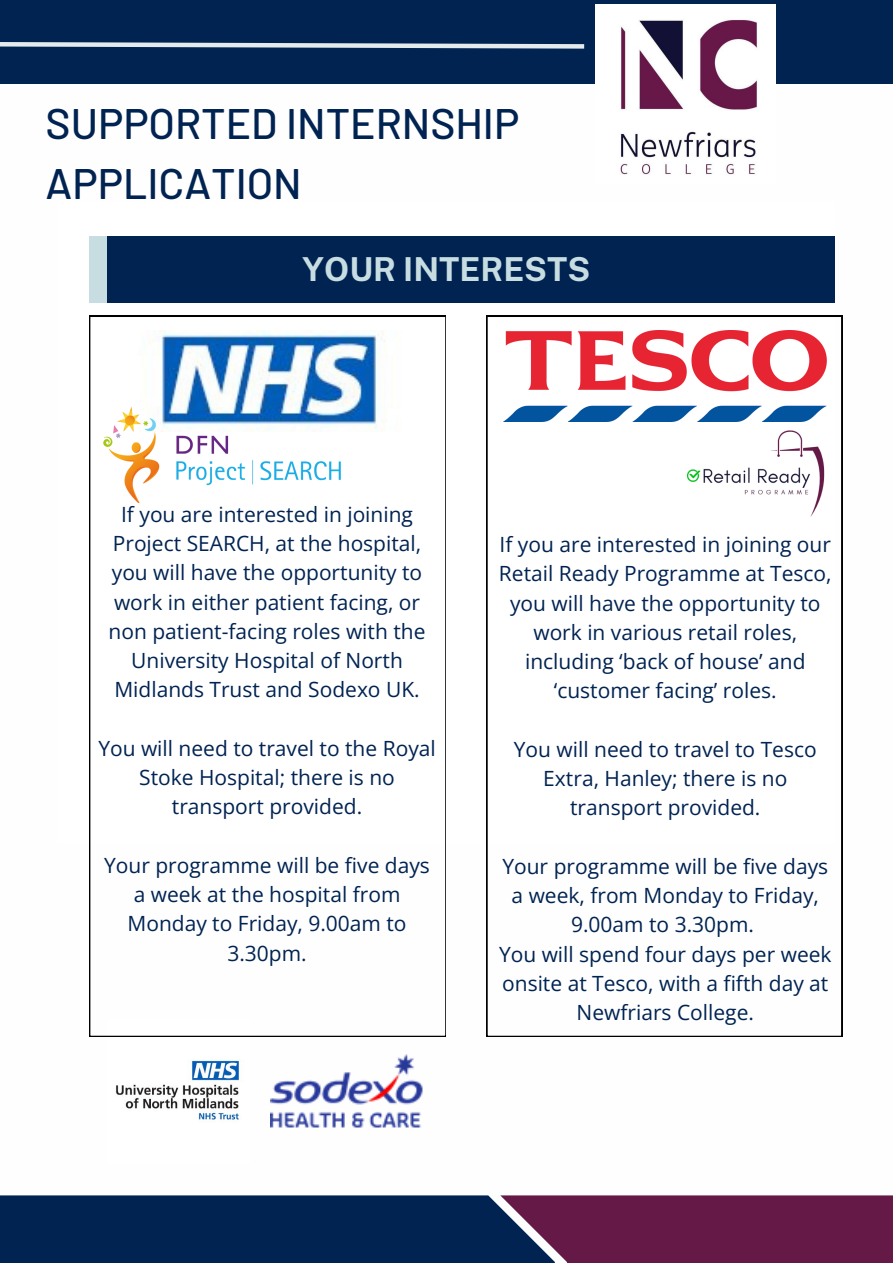
<style>
.page{position:relative;width:893px;height:1264px;background:#fff}
.page>*{position:absolute;margin:0;border:0;box-sizing:border-box;transform-origin:0 0}
.t1{font:500 42.6px/59.6px "Barlow";color:#002352}
.t2{font:700 33px "Public Sans";color:#c7dde1}
.t3{font:21px/29.2px "Open Sans";color:#002352;text-align:center}
</style>
<div class="page">
<div style="left:89px;top:236px;width:745px;height:66px;background:#002352"></div>
<div style="left:0;top:0;width:892px;height:84px;background:#002352"></div>
<div style="left:0;top:1195px;width:555px;height:67px;background:#002352"></div>
<div style="left:500px;top:1195px;width:392px;height:67px;background:#651947"></div>
<div style="left:89px;top:236px;width:18px;height:66px;background:#c7dde1"></div>
<svg style="left:0;top:42px;width:585px;height:7px"></svg>
<img style="left:595px;top:4px;width:180px;height:171px">
<img style="left:107px;top:1036px;width:143px;height:85px">
<svg style="left:89px;top:316px;width:357px;height:720px"></svg>
<svg style="left:486px;top:316px;width:355px;height:720px"></svg>
<img style="left:107px;top:330px;width:301px;height:101px">
<img style="left:98px;top:403px;width:249px;height:99px">
<img style="left:503px;top:330px;width:324px;height:91px">
<img style="left:271px;top:1054px;width:152px;height:74px">
<p class="t1" style="left:46px;top:93px;width:475px">SUPPORTED INTERNSHIP<br>APPLICATION</p>
<p class="t2" style="left:302px;top:250px;width:289px">YOUR INTERESTS</p>
<p class="t3" style="left:109px;top:499px;width:318px">If you are interested in joining<br>Project SEARCH, at the hospital, you will have the opportunity to work in either patient facing, or non patient-facing roles with the<br>University Hospital of North<br>Midlands Trust and Sodexo UK.</p>
<p class="t3" style="left:98px;top:733px;width:339px">You will need to travel to the Royal<br>Stoke Hospital; there is no transport provided.</p>
<p class="t3" style="left:104px;top:850px;width:327px">Your programme will be five days a week at the hospital from<br>Monday to Friday, 9.00am to<br>3.30pm.</p>
<p class="t3" style="left:499px;top:529px;width:334px">If you are interested in joining our<br>Retail Ready Programme at Tesco, you will have the opportunity to work in various retail roles, including ‘back of house’ and ‘customer facing’ roles.</p>
<p class="t3" style="left:514px;top:734px;width:304px">You will need to travel to Tesco<br>Extra, Hanley; there is no transport provided.</p>
<p class="t3" style="left:502px;top:851px;width:327px">Your programme will be five days a week, from Monday to Friday,<br>9.00am to 3.30pm.</p>
<p class="t3" style="left:499px;top:938px;width:334px">You will spend four days per week onsite at Tesco, with a fifth day at<br>Newfriars College.</p>
</div>
